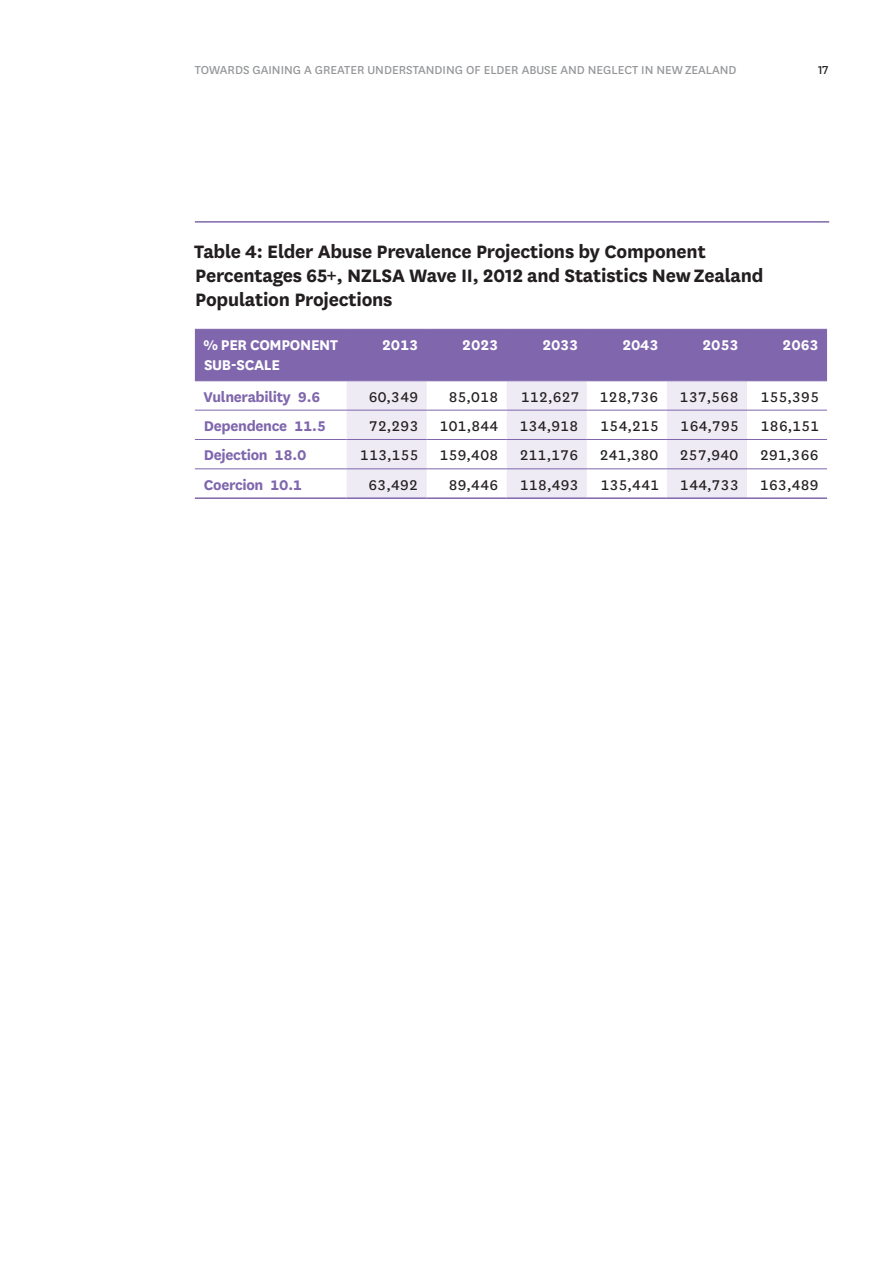
<style>
.page{position:relative;width:893px;height:1263px;background:#fff}
.page>*{position:absolute;margin:0;border:0;box-sizing:border-box;transform-origin:0 0}
.t1{font:700 21px/24px "National";letter-spacing:-.01em;color:#231f20}
.table_text{font:16.5px "National";letter-spacing:-.02em;color:#231f20}
.Body_text{font:700 16.5px "National";letter-spacing:-.02em;color:#7f66ad}
.table_text-2{font:700 16.5px/19.5px "National";letter-spacing:-.02em;color:#fff}
.t2{font:13.5px "National";color:#939598}
.t3{font:13.5px "National";color:#231f20}
</style>
<div class="page">
<hr style="left:195px;top:221px;width:634px;height:2px;background:#7f66ad">
<div style="left:195px;top:330px;width:632px;height:50px;background:#7f66ad"></div>
<svg style="left:347px;top:381px;width:400px;height:116px;fill:#eeebf5"></svg>
<hr style="left:195px;top:329px;width:152px;height:1px;background:#7f66ad">
<hr style="left:347px;top:329px;width:80px;height:1px;background:#7f66ad">
<hr style="left:427px;top:329px;width:80px;height:1px;background:#7f66ad">
<hr style="left:507px;top:329px;width:80px;height:1px;background:#7f66ad">
<hr style="left:587px;top:329px;width:80px;height:1px;background:#7f66ad">
<hr style="left:667px;top:329px;width:80px;height:1px;background:#7f66ad">
<hr style="left:747px;top:329px;width:80px;height:1px;background:#7f66ad">
<hr style="left:195px;top:380px;width:152px;height:1px;background:#7f66ad">
<hr style="left:347px;top:380px;width:80px;height:1px;background:#7f66ad">
<hr style="left:427px;top:380px;width:80px;height:1px;background:#7f66ad">
<hr style="left:507px;top:380px;width:80px;height:1px;background:#7f66ad">
<hr style="left:587px;top:380px;width:80px;height:1px;background:#7f66ad">
<hr style="left:667px;top:380px;width:80px;height:1px;background:#7f66ad">
<hr style="left:747px;top:380px;width:80px;height:1px;background:#7f66ad">
<hr style="left:195px;top:410px;width:152px;height:1px;background:#7f66ad">
<hr style="left:347px;top:410px;width:80px;height:1px;background:#7f66ad">
<hr style="left:427px;top:410px;width:80px;height:1px;background:#7f66ad">
<hr style="left:507px;top:410px;width:80px;height:1px;background:#7f66ad">
<hr style="left:587px;top:410px;width:80px;height:1px;background:#7f66ad">
<hr style="left:667px;top:410px;width:80px;height:1px;background:#7f66ad">
<hr style="left:747px;top:410px;width:80px;height:1px;background:#7f66ad">
<hr style="left:195px;top:439px;width:152px;height:1px;background:#7f66ad">
<hr style="left:347px;top:439px;width:80px;height:1px;background:#7f66ad">
<hr style="left:427px;top:439px;width:80px;height:1px;background:#7f66ad">
<hr style="left:507px;top:439px;width:80px;height:1px;background:#7f66ad">
<hr style="left:587px;top:439px;width:80px;height:1px;background:#7f66ad">
<hr style="left:667px;top:439px;width:80px;height:1px;background:#7f66ad">
<hr style="left:747px;top:439px;width:80px;height:1px;background:#7f66ad">
<hr style="left:195px;top:469px;width:152px;height:1px;background:#7f66ad">
<hr style="left:347px;top:469px;width:80px;height:1px;background:#7f66ad">
<hr style="left:427px;top:469px;width:80px;height:1px;background:#7f66ad">
<hr style="left:507px;top:469px;width:80px;height:1px;background:#7f66ad">
<hr style="left:587px;top:469px;width:80px;height:1px;background:#7f66ad">
<hr style="left:667px;top:469px;width:80px;height:1px;background:#7f66ad">
<hr style="left:747px;top:469px;width:80px;height:1px;background:#7f66ad">
<hr style="left:195px;top:497px;width:152px;height:2px;background:#7f66ad">
<hr style="left:347px;top:497px;width:80px;height:2px;background:#7f66ad">
<hr style="left:427px;top:497px;width:80px;height:2px;background:#7f66ad">
<hr style="left:507px;top:497px;width:80px;height:2px;background:#7f66ad">
<hr style="left:587px;top:497px;width:80px;height:2px;background:#7f66ad">
<hr style="left:667px;top:497px;width:80px;height:2px;background:#7f66ad">
<hr style="left:747px;top:497px;width:80px;height:2px;background:#7f66ad">
<p class="t2" style="left:195px;top:61px;width:543px">TOWARDS GAINING A GREATER UNDERSTANDING OF ELDER ABUSE AND NEGLECT IN NEW ZEALAND</p>
<p class="t3" style="left:818px;top:61px;width:12px">17</p>
<h3 class="t1" style="left:194px;top:238px;width:571px">Table 4: Elder Abuse Prevalence Projections by Component<br>Percentages 65+, NZLSA Wave II, 2012 and Statistics New Zealand<br>Population Projections</h3>
<p class="table_text-2" style="left:203px;top:334px;width:136px">% PER COMPONENT<br>SUB-SCALE</p>
<p class="table_text-2" style="left:382px;top:334px;width:38px">2013</p>
<p class="table_text-2" style="left:462px;top:334px;width:38px">2023</p>
<p class="table_text-2" style="left:542px;top:334px;width:38px">2033</p>
<p class="table_text-2" style="left:622px;top:334px;width:38px">2043</p>
<p class="table_text-2" style="left:702px;top:334px;width:38px">2053</p>
<p class="table_text-2" style="left:782px;top:334px;width:38px">2063</p>
<p class="Body_text" style="left:204px;top:385px;width:119px">Vulnerability 9.6</p>
<p class="table_text" style="left:368px;top:386px;width:52px">60,349</p>
<p class="table_text" style="left:448px;top:386px;width:52px">85,018</p>
<p class="table_text" style="left:521px;top:386px;width:61px">112,627</p>
<p class="table_text" style="left:600px;top:386px;width:61px">128,736</p>
<p class="table_text" style="left:680px;top:386px;width:61px">137,568</p>
<p class="table_text" style="left:760px;top:386px;width:61px">155,395</p>
<p class="Body_text" style="left:204px;top:414px;width:124px">Dependence 11.5</p>
<p class="table_text" style="left:369px;top:415px;width:52px">72,293</p>
<p class="table_text" style="left:439px;top:415px;width:61px">101,844</p>
<p class="table_text" style="left:519px;top:415px;width:61px">134,918</p>
<p class="table_text" style="left:600px;top:415px;width:61px">154,215</p>
<p class="table_text" style="left:680px;top:415px;width:61px">164,795</p>
<p class="table_text" style="left:760px;top:415px;width:61px">186,151</p>
<p class="Body_text" style="left:204px;top:444px;width:104px">Dejection 18.0</p>
<p class="table_text" style="left:360px;top:444px;width:61px">113,155</p>
<p class="table_text" style="left:439px;top:444px;width:61px">159,408</p>
<p class="table_text" style="left:519px;top:444px;width:61px">211,176</p>
<p class="table_text" style="left:599px;top:444px;width:61px">241,380</p>
<p class="table_text" style="left:680px;top:444px;width:61px">257,940</p>
<p class="table_text" style="left:760px;top:444px;width:61px">291,366</p>
<p class="Body_text" style="left:204px;top:473px;width:100px">Coercion 10.1</p>
<p class="table_text" style="left:368px;top:474px;width:52px">63,492</p>
<p class="table_text" style="left:448px;top:474px;width:52px">89,446</p>
<p class="table_text" style="left:520px;top:474px;width:61px">118,493</p>
<p class="table_text" style="left:600px;top:474px;width:61px">135,441</p>
<p class="table_text" style="left:680px;top:474px;width:61px">144,733</p>
<p class="table_text" style="left:760px;top:474px;width:61px">163,489</p>
</div>
